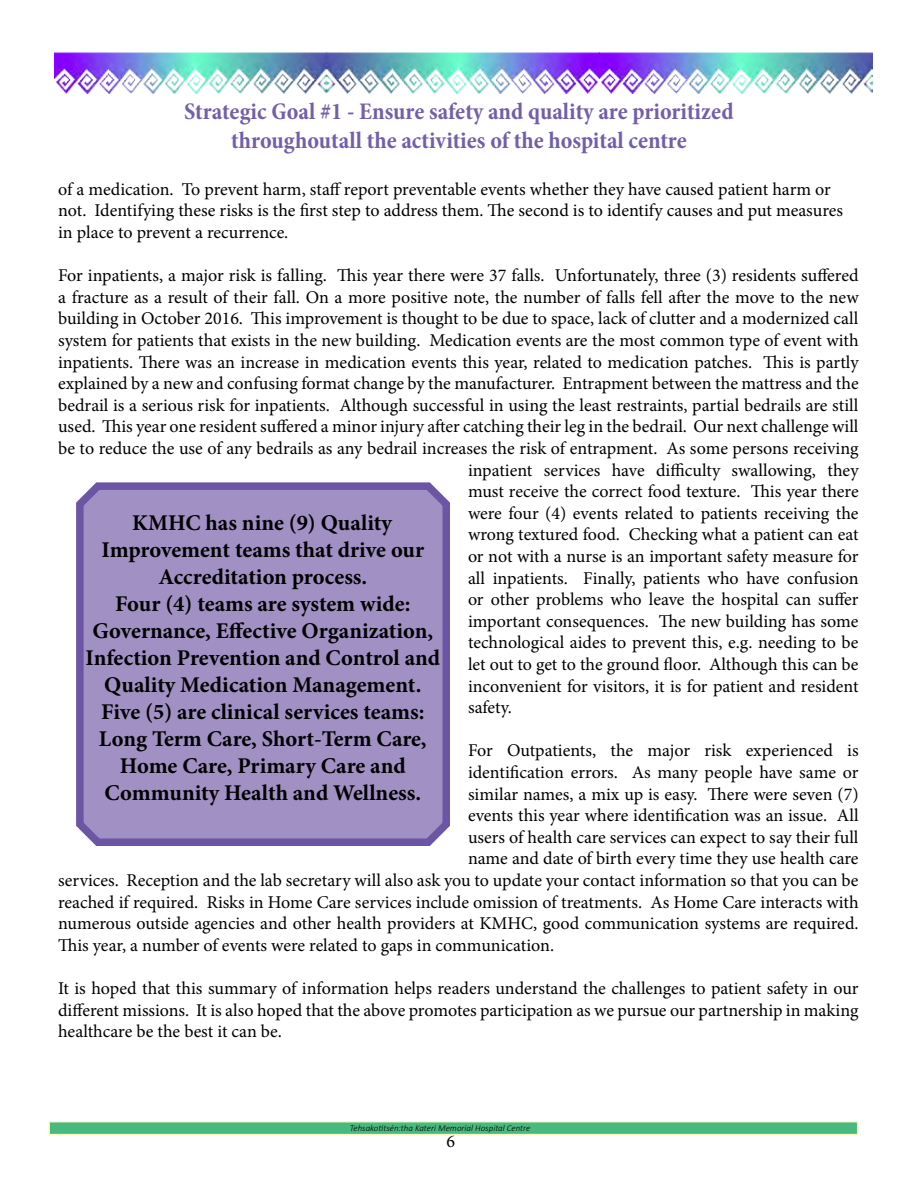
<style>
.page{position:relative;width:918px;height:1188px;background:#fff}
.page>*{position:absolute;margin:0;border:0;box-sizing:border-box;transform-origin:0 0}
.t1{font:700 condensed 24px/28.8px "Minion Pro";color:#735fa9;text-align:center}
.t2{font:700 22.5px/27px "Minion Pro";color:#000;text-align:center}
.t3{font:18px/21.6px "Minion Pro";color:#000}
.t4{font:italic 300 9px "Calibri";color:#000}
</style>
<div class="page">
<svg style="left:76px;top:482px;width:374px;height:364px;background:#9b8bc1"></svg>
<img style="left:54px;top:52px;width:818px;height:41px">
<div style="left:48px;top:1121px;width:810px;height:14px;background:#48ba7f;border:2px solid #fbf7c0"></div>
<h1 class="t1" style="left:184px;top:97px;width:551px">Strategic Goal #1 - Ensure safety and quality are prioritized throughoutall the activities of the hospital centre</h1>
<p class="t3" style="left:58px;top:178px;width:786px">of a medication. To prevent harm, staff report preventable events whether they have caused patient harm or not. Identifying these risks is the first step to address them. The second is to identify causes and put measures in place to prevent a recurrence.</p>
<p class="t3" style="left:58px;top:265px;width:802px">For inpatients, a major risk is falling. This year there were 37 falls. Unfortunately, three (3) residents suffered</p>
<p class="t3" style="left:58px;top:286px;width:802px">a fracture as a result of their fall. On a more positive note, the number of falls fell after the move to the new</p>
<p class="t3" style="left:58px;top:308px;width:802px">building in October 2016. This improvement is thought to be due to space, lack of clutter and a modernized call</p>
<p class="t3" style="left:58px;top:330px;width:802px">system for patients that exists in the new building. Medication events are the most common type of event with</p>
<p class="t3" style="left:58px;top:351px;width:802px">inpatients. There was an increase in medication events this year, related to medication patches. This is partly</p>
<p class="t3" style="left:58px;top:373px;width:802px">explained by a new and confusing format change by the manufacturer. Entrapment between the mattress and the</p>
<p class="t3" style="left:58px;top:394px;width:802px">bedrail is a serious risk for inpatients. Although successful in using the least restraints, partial bedrails are still</p>
<p class="t3" style="left:58px;top:416px;width:802px">used. This year one resident suffered a minor injury after catching their leg in the bedrail. Our next challenge will</p>
<p class="t3" style="left:58px;top:438px;width:802px">be to reduce the use of any bedrails as any bedrail increases the risk of entrapment. As some persons receiving</p>
<p class="t3" style="left:468px;top:459px;width:392px">inpatient services have difficulty swallowing, they</p>
<p class="t3" style="left:468px;top:481px;width:392px">must receive the correct food texture. This year there</p>
<p class="t3" style="left:468px;top:502px;width:392px">were four (4) events related to patients receiving the</p>
<p class="t3" style="left:468px;top:524px;width:392px">wrong textured food. Checking what a patient can eat</p>
<p class="t3" style="left:468px;top:546px;width:392px">or not with a nurse is an important safety measure for</p>
<p class="t3" style="left:468px;top:567px;width:392px">all inpatients. Finally, patients who have confusion</p>
<p class="t3" style="left:468px;top:589px;width:392px">or other problems who leave the hospital can suffer</p>
<p class="t3" style="left:468px;top:610px;width:392px">important consequences. The new building has some</p>
<p class="t3" style="left:468px;top:632px;width:392px">technological aides to prevent this, e.g. needing to be</p>
<p class="t3" style="left:468px;top:654px;width:392px">let out to get to the ground floor. Although this can be</p>
<p class="t3" style="left:468px;top:675px;width:392px">inconvenient for visitors, it is for patient and resident</p>
<p class="t3" style="left:468px;top:697px;width:45px">safety.</p>
<p class="t3" style="left:468px;top:740px;width:392px">For Outpatients, the major risk experienced is</p>
<p class="t3" style="left:468px;top:762px;width:392px">identification errors. As many people have same or</p>
<p class="t3" style="left:468px;top:783px;width:392px">similar names, a mix up is easy. There were seven (7)</p>
<p class="t3" style="left:468px;top:805px;width:392px">events this year where identification was an issue. All</p>
<p class="t3" style="left:468px;top:826px;width:392px">users of health care services can expect to say their full</p>
<p class="t3" style="left:468px;top:848px;width:392px">name and date of birth every time they use health care</p>
<p class="t3" style="left:58px;top:870px;width:802px">services. Reception and the lab secretary will also ask you to update your contact information so that you can be</p>
<p class="t3" style="left:58px;top:891px;width:802px">reached if required. Risks in Home Care services include omission of treatments. As Home Care interacts with</p>
<p class="t3" style="left:58px;top:913px;width:802px">numerous outside agencies and other health providers at KMHC, good communication systems are required.</p>
<p class="t3" style="left:58px;top:934px;width:498px">This year, a number of events were related to gaps in communication.</p>
<p class="t3" style="left:58px;top:978px;width:802px;text-align:justify">It is hoped that this summary of information helps readers understand the challenges to patient safety in our different missions. It is also hoped that the above promotes participation as we pursue our partnership in making healthcare be the best it can be.</p>
<p class="t2" style="left:86px;top:509px;width:356px">KMHC has nine (9) Quality<br>Improvement teams that drive our<br>Accreditation process.<br>Four (4) teams are system wide:<br>Governance, Effective Organization,<br>Infection Prevention and Control and<br>Quality Medication Management.<br>Five (5) are clinical services teams:<br>Long Term Care, Short-Term Care,<br>Home Care, Primary Care and<br>Community Health and Wellness.</p>
<p class="t4" style="left:350px;top:1123px;width:182px">Tehsakotitsén:tha Kateri Memorial Hospital Centre</p>
<p class="t3" style="left:446px;top:1131px;width:10px">6</p>
</div>
